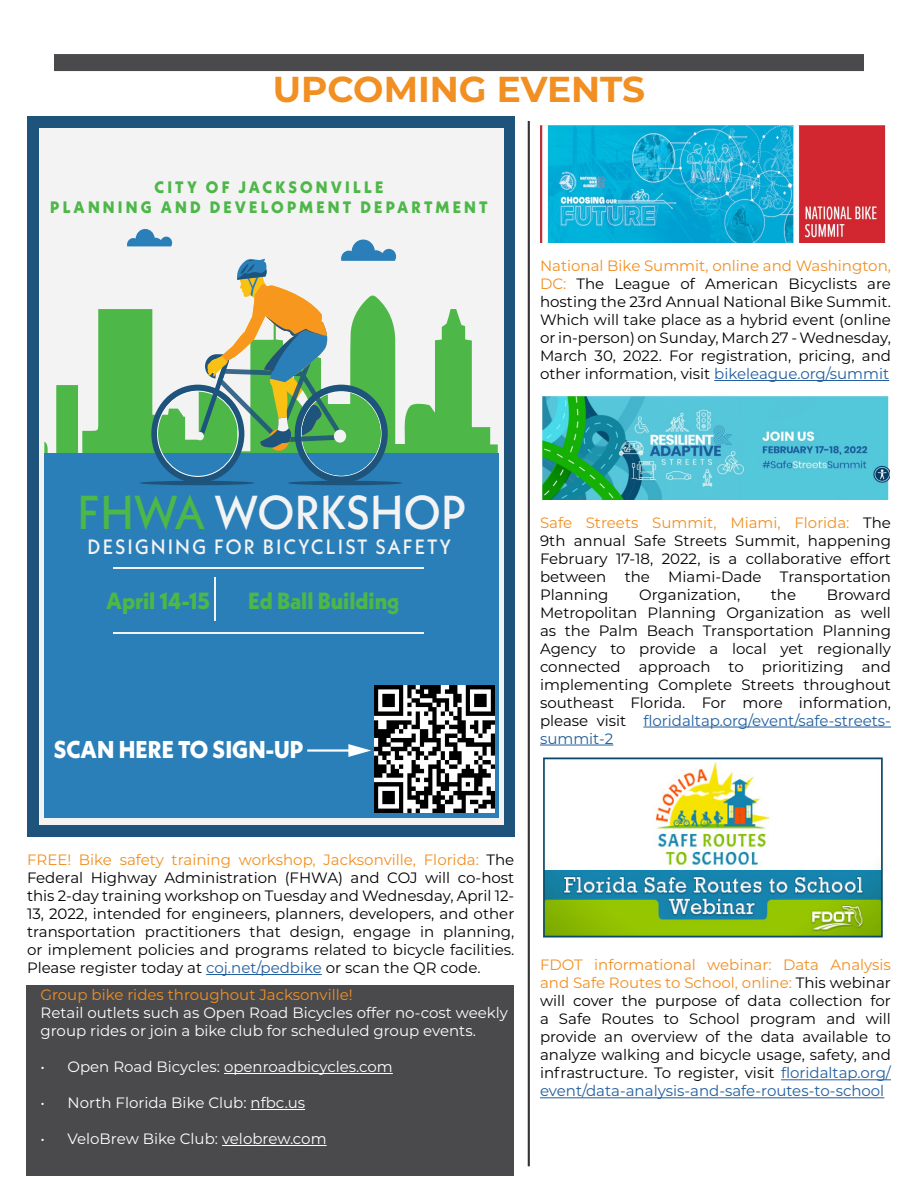
<style>
.page{position:relative;width:918px;height:1188px;background:#fff}
.page>*{position:absolute;margin:0;border:0;box-sizing:border-box;transform-origin:0 0}
.t1{font:500 47.55px "Neue Kabel";color:#f3f3f3;scale:.95 1}
.t2{font:700 36px "Montserrat";color:#f18f22}
.t3{font:800 24.3px "Neue Kabel";color:#fff;scale:.95 1}
.t4{font:800 23.4px "Neue Kabel";color:#4db748;scale:.95 1}
.t5{font:500 20.7px "Neue Kabel";letter-spacing:.1em;color:#f3f3f3;scale:.95 1}
.t6{font:800 16.65px/20px "Neue Kabel";letter-spacing:.2em;color:#4db748;text-align:center;scale:.95 1}
.t7{font:15px/18px "Montserrat";color:#000;text-align:justify}
.t8{font:15px/18px "Montserrat";color:#fff}
.t9{font:15px "Montserrat";color:#f18f22}
.s1{color:#f18f22}
.s2{color:#215e9e}
.s3{color:#4db748}
</style>
<div class="page">
<div style="left:26px;top:986px;width:488px;height:190px;background:#4a4a4d"></div>
<hr style="left:224px;top:1073px;width:169px;height:1px;background:#fff">
<hr style="left:251px;top:1109px;width:54px;height:1px;background:#fff">
<hr style="left:222px;top:1145px;width:105px;height:1px;background:#fff">
<img style="left:543px;top:757px;width:340px;height:182px">
<div style="left:54px;top:54px;width:810px;height:17px;background:#4a4a4d"></div>
<img style="left:540px;top:126px;width:345px;height:117px">
<img style="left:542px;top:396px;width:347px;height:104px">
<hr style="left:643px;top:727px;width:248px;height:1px;background:#215e9e">
<hr style="left:540px;top:745px;width:73px;height:1px;background:#215e9e">
<hr style="left:714px;top:380px;width:175px;height:1px;background:#215e9e">
<div style="left:27px;top:116px;width:487px;height:721px;background:#1e547b"></div>
<div style="left:40px;top:129px;width:464px;height:696px;background:#f3f3f3"></div>
<svg style="left:44px;top:309px;width:454px;height:144px"></svg>
<div style="left:44px;top:453px;width:455px;height:365px;background:#2a7fb9"></div>
<hr style="left:140px;top:481px;width:114px;height:4px;background:#1e547b;border-radius:50%">
<hr style="left:288px;top:481px;width:115px;height:4px;background:#1e547b;border-radius:50%">
<hr style="left:214px;top:577px;width:2px;height:43px;background:#f3f3f3">
<hr style="left:114px;top:567px;width:310px;height:2px;background:#f3f3f3">
<hr style="left:114px;top:632px;width:310px;height:2px;background:#f3f3f3">
<svg style="left:127px;top:229px;width:269px;height:254px"></svg>
<img style="left:374px;top:686px;width:120px;height:127px">
<hr style="left:307px;top:749px;width:46px;height:3px;background:#fff">
<svg style="left:348px;top:744px;width:23px;height:13px"></svg>
<hr style="left:206px;top:974px;width:116px;height:1px;background:#215e9e">
<hr style="left:528px;top:121px;width:2px;height:1045px;background:#000">
<hr style="left:781px;top:1079px;width:110px;height:1px;background:#215e9e">
<hr style="left:540px;top:1097px;width:344px;height:1px;background:#215e9e">
<h2 class="t2" style="left:273px;top:64px;width:374px">UPCOMING EVENTS</h2>
<p class="t6" style="left:50px;top:177px;width:462px">CITY OF JACKSONVILLE<br>PLANNING AND DEVELOPMENT DEPARTMENT</p>
<p class="t7" style="left:540px;top:256px;width:353px"><span class="s1">National Bike Summit, online and Washington, DC:</span> The League of American Bicyclists are hosting the 23rd Annual National Bike Summit.<br>Which will take place as a hybrid event (online or in-person) on Sunday, March 27 - Wednesday, March 30, 2022. For registration, pricing, and other information, visit <span class="s2">bikeleague.org/summit</span></p>
<h1 class="t1" style="left:78px;top:482px;width:411px"><span class="s3">FHWA</span> WORKSHOP</h1>
<h3 class="t5" style="left:88px;top:534px;width:384px">DESIGNING FOR BICYCLIST SAFETY</h3>
<h3 class="t4" style="left:106px;top:586px;width:111px">April 14-15</h3>
<h3 class="t4" style="left:248px;top:586px;width:161px">Ed Ball Building</h3>
<h3 class="t3" style="left:54px;top:735px;width:264px">SCAN HERE TO SIGN-UP</h3>
<p class="t7" style="left:540px;top:513px;width:353px"><span class="s1">Safe Streets Summit, Miami, Florida:</span> The 9th annual Safe Streets Summit, happening February 17-18, 2022, is a collaborative effort between the Miami-Dade Transportation Planning</p>
<p class="t7" style="left:540px;top:585px;width:353px;text-indent:287px">Broward Metropolitan Planning Organization as well as the Palm Beach Transportation Planning Agency to provide a local yet regionally connected approach to prioritizing and implementing Complete Streets throughout southeast Florida. For more information, please visit <span class="s2">floridaltap.org/event/safe-streets&shy;summit-2</span></p>
<p class="t7" style="left:639px;top:585px;width:103px">Organization,</p>
<p class="t7" style="left:771px;top:585px;width:27px">the</p>
<p class="t7" style="left:27px;top:850px;width:489px"><span class="s1">FREE! Bike safety training workshop, Jacksonville, Florida:</span> The Federal Highway Administration (FHWA) and COJ will co-host this 2-day training workshop on Tuesday and Wednesday, April 12- 13, 2022, intended for engineers, planners, developers, and other transportation practitioners that design, engage in planning, or implement policies and programs related to bicycle facilities.<br>Please register today at <span class="s2">coj.net/pedbike</span> or scan the QR code.</p>
<p class="t9" style="left:40px;top:984px;width:314px">Group bike rides throughout Jacksonville!</p>
<p class="t8" style="left:40px;top:1003px;width:469px">Retail outlets such as Open Road Bicycles offer no-cost weekly group rides or join a bike club for scheduled group events.</p>
<p class="t8" style="left:40px;top:1057px;width:354px">• Open Road Bicycles: openroadbicycles.com</p>
<p class="t8" style="left:40px;top:1093px;width:266px">• North Florida Bike Club: nfbc.us</p>
<p class="t8" style="left:40px;top:1129px;width:288px">• VeloBrew Bike Club: velobrew.com</p>
<p class="t7" style="left:540px;top:955px;width:353px"><span class="s1">FDOT informational webinar: Data Analysis and Safe Routes to School, online:</span> This webinar will cover the purpose of data collection for a Safe Routes to School program and will provide an overview of the data available to analyze walking and bicycle usage, safety, and infrastructure. To register, visit <span class="s2">floridaltap.org/ event/data-analysis-and-safe-routes-to-school</span></p>
</div>
